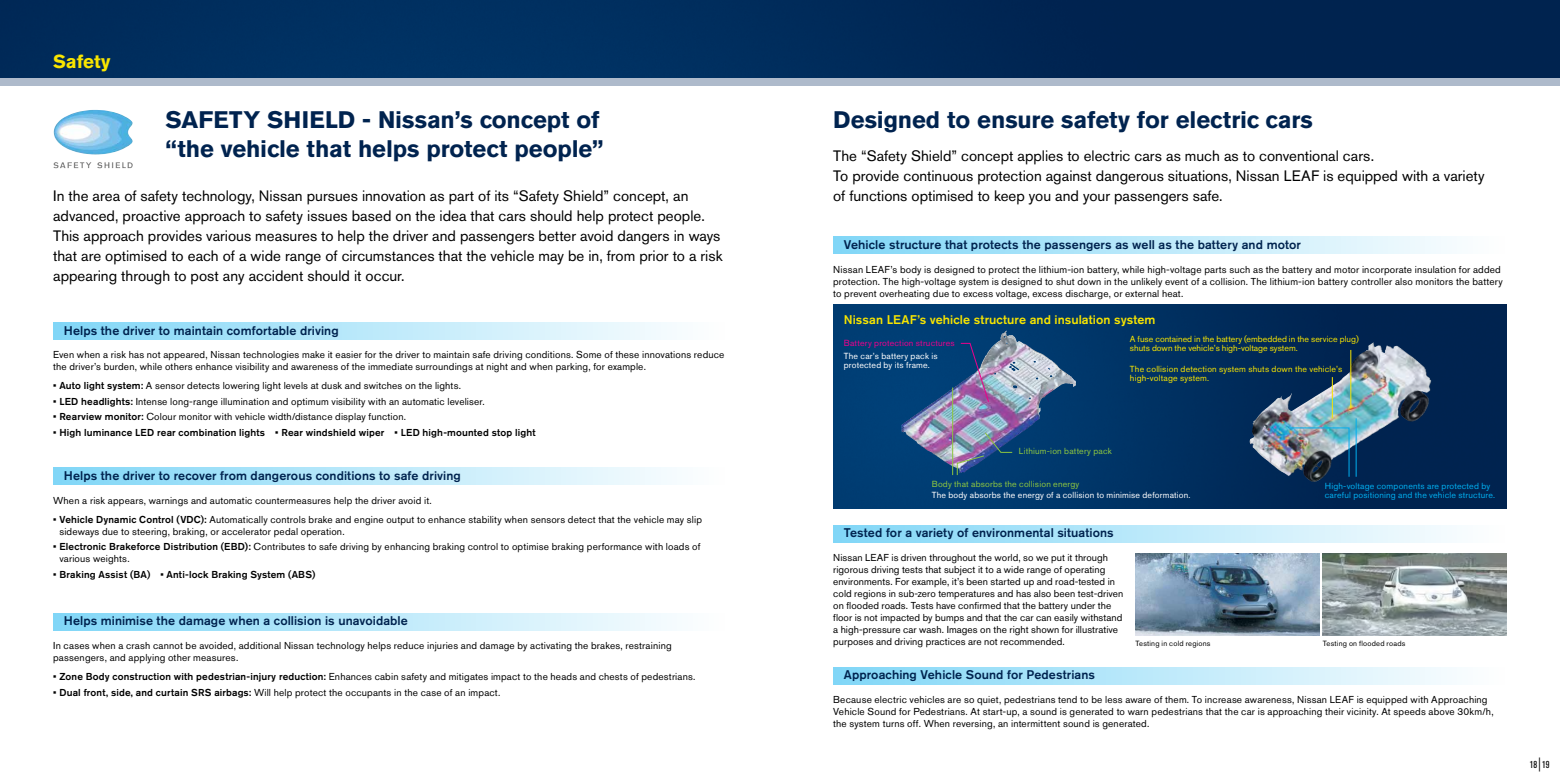
<style>
.page{position:relative;width:1560px;height:780px;background:#fff}
.page>*{position:absolute;margin:0;border:0;box-sizing:border-box;transform-origin:0 0}
.t1{font:700 23.75px/28.8px "Nissan AG";letter-spacing:-.005em;color:#00234f}
.t2{font:700 18.75px "Nissan AG";letter-spacing:-.005em;color:#f8e500}
.t3{font:15px/20px "Nissan AG";color:#000}
.t4{font:500 12.5px "Nissan AG";letter-spacing:.005em;color:#00234f}
.t5{font:500 12.5px "Nissan AG";letter-spacing:.005em;color:#f8e500}
.t6{font:10px/12px "Nissan AG";letter-spacing:.015em;color:#000}
.t7{font:500 10px "Nissan AG";letter-spacing:.015em;color:#000}
.t8{font:condensed 10px "Nissan AG";color:#000}
.t9{font:8.75px/8.8px "Nissan AG";letter-spacing:.005em;color:#f8e500}
.t10{font:8.75px/8.8px "Nissan AG";letter-spacing:.02em;color:#fff}
.t11{font:8.75px/8.8px "Nissan AG";letter-spacing:.02em;color:#00aeef}
.t12{font:8.75px "Nissan AG";letter-spacing:.02em;color:#8dc640}
.t13{font:8.75px "Nissan AG";letter-spacing:.02em;color:#ec008c}
.t14{font:7.5px "Nissan AG";letter-spacing:.025em;color:#000}
.s1{font-weight:500}
.s2{font-size:14px}
</style>
<div class="page">
<img style="left:0;top:0;width:1559px;height:78px">
<div style="left:0;top:78px;width:1559px;height:7px;background:#aebacb"></div>
<img style="left:53px;top:110px;width:80px;height:58px">
<div style="left:53px;top:322px;width:673px;height:18px;background:linear-gradient(to right,#80d6f7,#fffefe)"></div>
<div style="left:833px;top:236px;width:673px;height:18px;background:linear-gradient(to right,#80d6f7,#fffefe)"></div>
<div style="left:833px;top:525px;width:673px;height:17px;background:linear-gradient(to right,#80d6f7,#fffefe)"></div>
<div style="left:833px;top:666px;width:673px;height:18px;background:linear-gradient(to right,#80d6f7,#fffefe)"></div>
<div style="left:53px;top:467px;width:673px;height:18px;background:linear-gradient(to right,#80d6f7,#fffefe)"></div>
<div style="left:53px;top:613px;width:673px;height:17px;background:linear-gradient(to right,#80d6f7,#fffefe)"></div>
<img style="left:1135px;top:553px;width:184px;height:82px">
<img style="left:1322px;top:553px;width:184px;height:82px">
<img style="left:833px;top:305px;width:673px;height:203px">
<img style="left:901px;top:330px;width:174px;height:143px">
<img style="left:1248px;top:342px;width:182px;height:140px">
<img style="left:960px;top:343px;width:29px;height:59px">
<hr style="left:952px;top:387px;width:1px;height:88px;background:#8dc640">
<img style="left:956px;top:432px;width:56px;height:43px">
<hr style="left:1350px;top:350px;width:1px;height:58px;background:#f8e500">
<hr style="left:1331px;top:377px;width:1px;height:41px;background:#f8e500">
<img style="left:1288px;top:427px;width:61px;height:50px">
<hr style="left:1355px;top:418px;width:1px;height:58px;background:#00aeef">
<h2 class="t2" style="left:53px;top:50px;width:59px">Safety</h2>
<h1 class="t1" style="left:165px;top:106px;width:439px">SAFETY SHIELD - Nissan’s concept of “the vehicle that helps protect people”</h1>
<h1 class="t1" style="left:833px;top:106px;width:481px">Designed to ensure safety for electric cars</h1>
<p class="t3" style="left:833px;top:146px;width:653px">The “Safety Shield” concept applies to electric cars as much as to conventional cars.<br>To provide continuous protection against dangerous situations, Nissan LEAF is equipped with a variety of functions optimised to keep you and your passengers safe.</p>
<p class="t3" style="left:53px;top:186px;width:670px">In the area of safety technology, Nissan pursues innovation as part of its “Safety Shield” concept, an advanced, proactive approach to safety issues based on the idea that cars should help protect people.<br>This approach provides various measures to help the driver and passengers better avoid dangers in ways that are optimised to each of a wide range of circumstances that the vehicle may be in, from prior to a risk appearing through to post any accident should it occur.</p>
<p class="t4" style="left:843px;top:237px;width:458px">Vehicle structure that protects the passengers as well as the battery and motor</p>
<p class="t6" style="left:833px;top:263px;width:671px">Nissan LEAF’s body is designed to protect the lithium-ion battery, while high-voltage parts such as the battery and motor incorporate insulation for added protection. The high-voltage system is designed to shut down in the unlikely event of a collision. The lithium-ion battery controller also monitors the battery to prevent overheating due to excess voltage, excess discharge, or external heat.</p>
<p class="t4" style="left:64px;top:322px;width:276px">Helps the driver to maintain comfortable driving</p>
<p class="t6" style="left:53px;top:348px;width:672px">Even when a risk has not appeared, Nissan technologies make it easier for the driver to maintain safe driving conditions. Some of these innovations reduce the driver’s burden, while others enhance visibility and awareness of the immediate surroundings at night and when parking, for example.</p>
<p class="t6" style="left:53px;top:379px;width:409px"><span class="s1">• Auto light system:</span> A sensor detects lowering light levels at dusk and switches on the lights.</p>
<p class="t6" style="left:53px;top:395px;width:433px"><span class="s1">• LED headlights:</span> Intense long-range illumination and optimum visibility with an automatic leveliser.</p>
<p class="t6" style="left:53px;top:410px;width:354px"><span class="s1">• Rearview monitor:</span> Colour monitor with vehicle width/distance display function.</p>
<p class="t7" style="left:53px;top:426px;width:484px">• High luminance LED rear combination lights • Rear windshield wiper • LED high-mounted stop light</p>
<p class="t4" style="left:64px;top:468px;width:398px">Helps the driver to recover from dangerous conditions to safe driving</p>
<p class="t6" style="left:53px;top:494px;width:380px">When a risk appears, warnings and automatic countermeasures help the driver avoid it.</p>
<p class="t6" style="left:59px;top:513px;width:644px;text-indent:-6px"><span class="s1">• Vehicle Dynamic Control (VDC):</span> Automatically controls brake and engine output to enhance stability when sensors detect that the vehicle may slip sideways due to steering, braking, or accelerator pedal operation.</p>
<p class="t6" style="left:59px;top:540px;width:642px;text-indent:-6px"><span class="s1">• Electronic Brakeforce Distribution (EBD):</span> Contributes to safe driving by enhancing braking control to optimise braking performance with loads of various weights.</p>
<p class="t7" style="left:53px;top:568px;width:264px">• Braking Assist (BA) • Anti-lock Braking System (ABS)</p>
<p class="t4" style="left:64px;top:613px;width:345px">Helps minimise the damage when a collision is unavoidable</p>
<p class="t6" style="left:53px;top:639px;width:620px">In cases when a crash cannot be avoided, additional Nissan technology helps reduce injuries and damage by activating the brakes, restraining passengers, and applying other measures.</p>
<p class="t6" style="left:53px;top:670px;width:643px"><span class="s1">• Zone Body construction with pedestrian-injury reduction:</span> Enhances cabin safety and mitigates impact to the heads and chests of pedestrians.</p>
<p class="t6" style="left:53px;top:686px;width:448px"><span class="s1">• Dual front, side, and curtain SRS airbags:</span> Will help protect the occupants in the case of an impact.</p>
<p class="t5" style="left:843px;top:312px;width:313px">Nissan LEAF’s vehicle structure and insulation system</p>
<p class="t13" style="left:843px;top:337px;width:112px">Battery protection structures</p>
<p class="t9" style="left:1129px;top:335px;width:230px">A fuse contained in the battery (embedded in the service plug) shuts down the vehicle’s high-voltage system.</p>
<p class="t9" style="left:1129px;top:365px;width:214px">The collision detection system shuts down the vehicle’s high-voltage system.</p>
<p class="t10" style="left:843px;top:351px;width:95px">The car’s battery pack is protected by its frame.</p>
<p class="t12" style="left:1018px;top:446px;width:94px">Lithium-ion battery pack</p>
<p class="t12" style="left:931px;top:478px;width:149px">Body that absorbs the collision energy</p>
<p class="t11" style="left:1324px;top:482px;width:172px">High-voltage components are protected by careful positioning and the vehicle structure.</p>
<p class="t10" style="left:931px;top:490px;width:260px">The body absorbs the energy of a collision to minimise deformation.</p>
<p class="t4" style="left:843px;top:525px;width:271px">Tested for a variety of environmental situations</p>
<p class="t6" style="left:833px;top:551px;width:292px">Nissan LEAF is driven throughout the world, so we put it through rigorous driving tests that subject it to a wide range of operating environments. For example, it’s been started up and road-tested in cold regions in sub-zero temperatures and has also been test-driven on flooded roads. Tests have confirmed that the battery under the floor is not impacted by bumps and that the car can easily withstand a high-pressure car wash. Images on the right shown for illustrative purposes and driving practices are not recommended.</p>
<p class="t4" style="left:843px;top:667px;width:253px">Approaching Vehicle Sound for Pedestrians</p>
<p class="t14" style="left:1135px;top:639px;width:77px">Testing in cold regions</p>
<p class="t14" style="left:1322px;top:639px;width:84px">Testing on flooded roads</p>
<p class="t6" style="left:833px;top:693px;width:662px">Because electric vehicles are so quiet, pedestrians tend to be less aware of them. To increase awareness, Nissan LEAF is equipped with Approaching<br>Vehicle Sound for Pedestrians. At start-up, a sound is generated to warn pedestrians that the car is approaching their vicinity. At speeds above 30km/h, the system turns off. When reversing, an intermittent sound is generated.</p>
<p class="t8" style="left:1529px;top:759px;width:21px">18 <span class="s2">|</span> 19</p>
</div>
